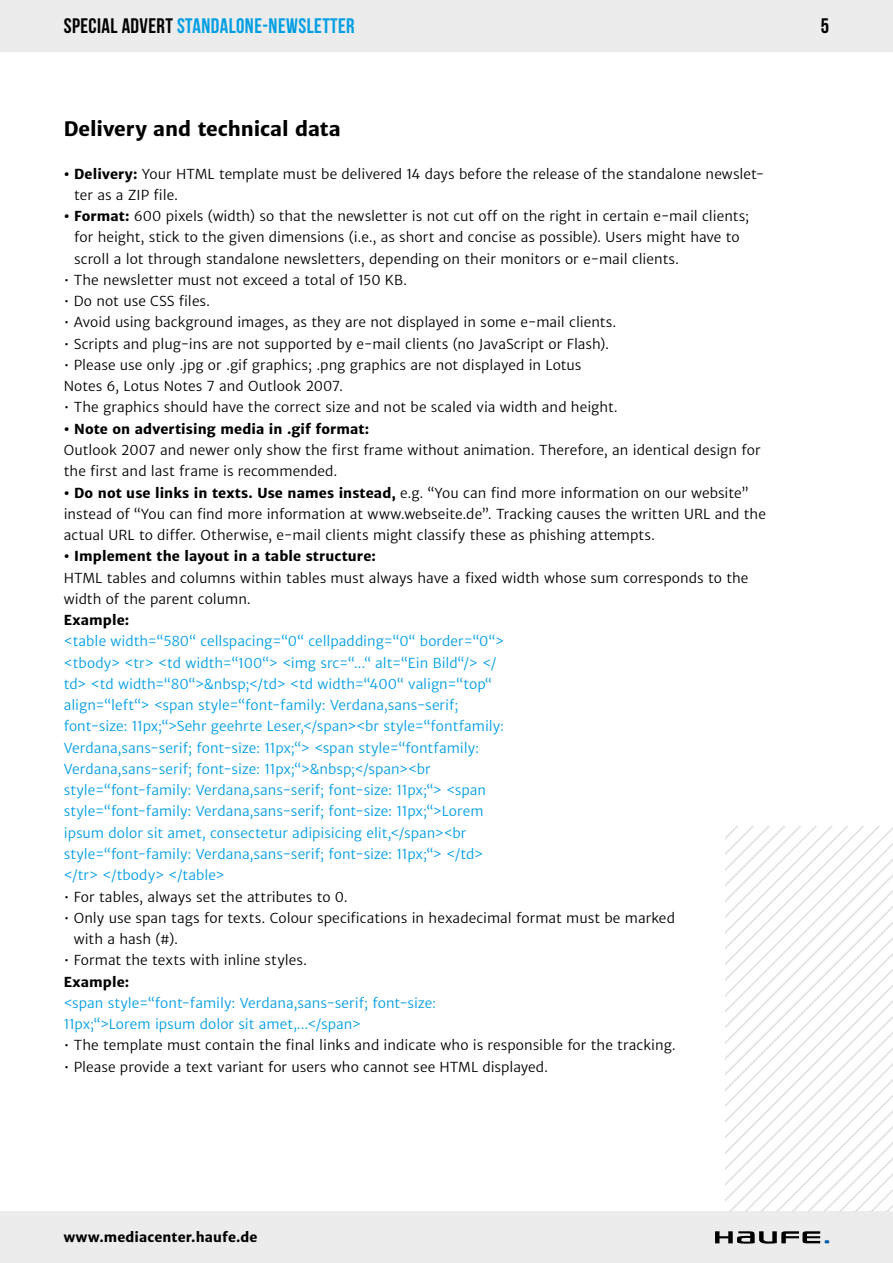
<style>
.page{position:relative;width:893px;height:1263px;background:#fff}
.page>*{position:absolute;margin:0;border:0;box-sizing:border-box;transform-origin:0 0}
.t1{font:700 21px "Bebas Neue";letter-spacing:.02em;color:#009ee3}
.t2{font:700 21px "Bebas Neue";color:#000}
.t3{font:700 19.65px "Haufe Merriweather Sans";color:#000}
.t4{font:13.65px/21.3px "Haufe Merriweather Sans Lt";color:#000}
.t5{font:13.65px/21.3px "Haufe Merriweather Sans Lt";color:#009ee3}
.t6{font:700 13.65px "Haufe Merriweather Sans";letter-spacing:.01em;color:#000}
.t7{font:700 13.5px "Haufe Merriweather Sans";letter-spacing:.01em;color:#000}
.s1{color:#000}
.s2{font-family:"Haufe Merriweather Sans";font-weight:700}
</style>
<div class="page">
<div style="left:0;top:0;width:893px;height:51px;background:#ececec"></div>
<div style="left:0;top:1212px;width:893px;height:51px;background:#ececec"></div>
<svg style="left:715px;top:1231px;width:114px;height:13px"></svg>
<svg style="left:725px;top:826px;width:168px;height:386px"></svg>
<h1 class="t1" style="left:64px;top:15px;width:292px"><span class="s1">SPECIAL ADVERT</span> STANDALONE-NEWSLETTER</h1>
<h2 class="t3" style="left:64px;top:117px;width:278px">Delivery and technical data</h2>
<p class="t4" style="left:74px;top:163px;width:692px;text-indent:-10px"><span class="s2">• Delivery:</span> Your HTML template must be delivered 14 days before the release of the standalone newslet&shy;ter as a ZIP file.</p>
<p class="t4" style="left:74px;top:206px;width:676px;text-indent:-10px"><span class="s2">• Format:</span> 600 pixels (width) so that the newsletter is not cut off on the right in certain e-mail clients; for height, stick to the given dimensions (i.e., as short and concise as possible). Users might have to scroll a lot through standalone newsletters, depending on their monitors or e-mail clients.</p>
<p class="t4" style="left:64px;top:269px;width:345px">• The newsletter must not exceed a total of 150 KB.</p>
<p class="t4" style="left:64px;top:291px;width:148px">• Do not use CSS files.</p>
<p class="t4" style="left:64px;top:312px;width:554px">• Avoid using background images, as they are not displayed in some e-mail clients.</p>
<p class="t4" style="left:64px;top:333px;width:547px">• Scripts and plug-ins are not supported by e-mail clients (no JavaScript or Flash).</p>
<p class="t4" style="left:64px;top:354px;width:519px">• Please use only .jpg or .gif graphics; .png graphics are not displayed in Lotus<br>Notes 6, Lotus Notes 7 and Outlook 2007.</p>
<p class="t4" style="left:64px;top:397px;width:556px">• The graphics should have the correct size and not be scaled via width and height.</p>
<p class="t6" style="left:64px;top:420px;width:307px">• Note on advertising media in .gif format:</p>
<p class="t4" style="left:64px;top:440px;width:698px">Outlook 2007 and newer only show the first frame without animation. Therefore, an identical design for the first and last frame is recommended.</p>
<p class="t4" style="left:64px;top:482px;width:704px"><span class="s2">• Do not use links in texts. Use names instead,</span> e.g. “You can find more information on our website” instead of “You can find more information at www.webseite.de”. Tracking causes the written URL and the actual URL to differ. Otherwise, e-mail clients might classify these as phishing attempts.</p>
<p class="t6" style="left:64px;top:548px;width:314px">• Implement the layout in a table structure:</p>
<p class="t4" style="left:64px;top:567px;width:686px">HTML tables and columns within tables must always have a fixed width whose sum corresponds to the width of the parent column.</p>
<p class="t6" style="left:64px;top:612px;width:67px">Example:</p>
<p class="t5" style="left:64px;top:631px;width:442px">&lt;table width=“580“ cellspacing=“0“ cellpadding=“0“ border=“0“&gt; &lt;tbody&gt; &lt;tr&gt; &lt;td width=“100“&gt; &lt;img src=“...“ alt=“Ein Bild“/&gt; &lt;/ td&gt; &lt;td width=“80“&gt;&amp;nbsp;&lt;/td&gt; &lt;td width=“400“ valign=“top“ align=“left“&gt; &lt;span style=“font-family: Verdana,sans-serif; font-size: 11px;“&gt;Sehr geehrte Leser,&lt;/span&gt;&lt;br style=“fontfamily:<br>Verdana,sans-serif; font-size: 11px;“&gt; &lt;span style=“fontfamily:<br>Verdana,sans-serif; font-size: 11px;“&gt;&amp;nbsp;&lt;/span&gt;&lt;br style=“font-family: Verdana,sans-serif; font-size: 11px;“&gt; &lt;span style=“font-family: Verdana,sans-serif; font-size: 11px;“&gt;Lorem ipsum dolor sit amet, consectetur adipisicing elit,&lt;/span&gt;&lt;br style=“font-family: Verdana,sans-serif; font-size: 11px;“&gt; &lt;/td&gt; &lt;/tr&gt; &lt;/tbody&gt; &lt;/table&gt;</p>
<p class="t4" style="left:64px;top:886px;width:286px">• For tables, always set the attributes to 0.</p>
<p class="t4" style="left:74px;top:907px;width:603px;text-indent:-10px">• Only use span tags for texts. Colour specifications in hexadecimal format must be marked with a hash (#).</p>
<p class="t4" style="left:64px;top:950px;width:245px">• Format the texts with inline styles.</p>
<p class="t6" style="left:64px;top:973px;width:67px">Example:</p>
<p class="t5" style="left:64px;top:992px;width:374px">&lt;span style=“font-family: Verdana,sans-serif; font-size:<br>11px;“&gt;Lorem ipsum dolor sit amet,...&lt;/span&gt;</p>
<p class="t4" style="left:64px;top:1035px;width:613px">• The template must contain the final links and indicate who is responsible for the tracking.</p>
<p class="t4" style="left:64px;top:1056px;width:486px">• Please provide a text variant for users who cannot see HTML displayed.</p>
<h1 class="t2" style="left:821px;top:15px;width:10px">5</h1>
<p class="t7" style="left:64px;top:1228px;width:195px">www.mediacenter.haufe.de</p>
</div>
